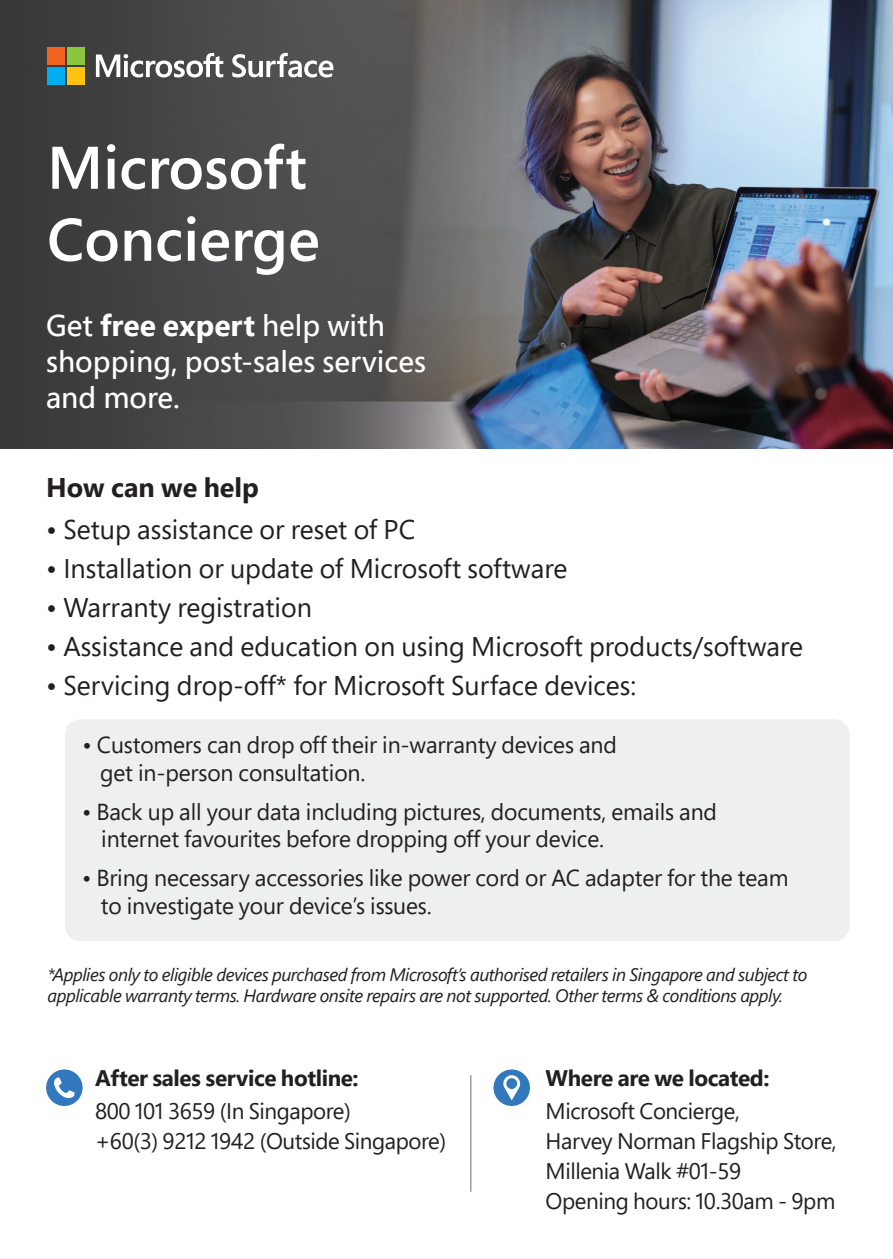
<style>
.page{position:relative;width:893px;height:1259px;background:#fff}
.page>*{position:absolute;margin:0;border:0;box-sizing:border-box;transform-origin:0 0}
.t1{font:600 60px/72px "Segoe Pro";color:#fff}
.t2{font:500 30px/36px "Segoe Pro";color:#fff}
.t3{font:27px "Segoe Pro";color:#231f20}
.t4{font:700 27px "Segoe Pro";color:#231f20}
.t5{font:23.1px/27.6px "Segoe Pro";letter-spacing:-.01em;color:#231f20}
.t6{font:22.5px/30px "Segoe Pro";letter-spacing:-.02em;color:#231f20}
.t7{font:700 22.5px "Segoe Pro";letter-spacing:-.02em;color:#231f20}
.t8{font:italic 18px/21.6px "Segoe Pro";letter-spacing:-.025em;color:#231f20}
.s1{font-weight:700}
</style>
<div class="page">
<div style="left:65px;top:719px;width:785px;height:222px;background:#edeff0;border-radius:16px"></div>
<img style="left:0;top:0;width:893px;height:448px">
<svg style="left:96px;top:53px;width:237px;height:24px"></svg>
<div style="left:47px;top:47px;width:18px;height:18px;background:#f36421"></div>
<div style="left:67px;top:47px;width:18px;height:18px;background:#8bc63e"></div>
<div style="left:47px;top:67px;width:18px;height:18px;background:#00aeef"></div>
<div style="left:67px;top:67px;width:18px;height:18px;background:#fec210"></div>
<hr style="left:470px;top:1075px;width:1px;height:116px;background:#9e9e9e">
<div style="left:46px;top:1069px;width:37px;height:37px;background:#3178bd;border-radius:50%"></div>
<svg style="left:54px;top:1077px;width:21px;height:21px"></svg>
<div style="left:493px;top:1069px;width:37px;height:37px;background:#3178bd;border-radius:50%"></div>
<svg style="left:503px;top:1075px;width:18px;height:25px"></svg>
<h1 class="t1" style="left:47px;top:130px;width:274px">Microsoft<br>Concierge</h1>
<p class="t2" style="left:46px;top:306px;width:381px">Get <span class="s1">free expert</span> help with shopping, post-sales services and more.</p>
<p class="t4" style="left:46px;top:468px;width:214px">How can we help</p>
<p class="t3" style="left:46px;top:511px;width:371px">• Setup assistance or reset of PC</p>
<p class="t3" style="left:46px;top:550px;width:523px">• Installation or update of Microsoft software</p>
<p class="t3" style="left:46px;top:589px;width:267px">• Warranty registration</p>
<p class="t3" style="left:46px;top:628px;width:758px">• Assistance and education on using Microsoft products/software</p>
<p class="t3" style="left:46px;top:667px;width:592px">• Servicing drop-off* for Microsoft Surface devices:</p>
<p class="t5" style="left:100px;top:730px;width:518px;text-indent:-18px">• Customers can drop off their in-warranty devices and get in-person consultation.</p>
<p class="t5" style="left:101px;top:797px;width:617px;text-indent:-19px">• Back up all your data including pictures, documents, emails and internet favourites before dropping off your device.</p>
<p class="t5" style="left:101px;top:863px;width:689px;text-indent:-19px">• Bring necessary accessories like power cord or AC adapter for the team to investigate your device’s issues.</p>
<p class="t8" style="left:47px;top:963px;width:761px">*Applies only to eligible devices purchased from Microsoft’s authorised retailers in Singapore and subject to applicable warranty terms. Hardware onsite repairs are not supported. Other terms &amp; conditions apply.</p>
<p class="t7" style="left:95px;top:1062px;width:265px">After sales service hotline:</p>
<p class="t6" style="left:95px;top:1095px;width:353px">800 101 3659 (In Singapore)<br>+60(3) 9212 1942 (Outside Singapore)</p>
<p class="t7" style="left:546px;top:1062px;width:225px">Where are we located:</p>
<p class="t6" style="left:546px;top:1095px;width:293px">Microsoft Concierge,<br>Harvey Norman Flagship Store,<br>Millenia Walk #01-59<br>Opening hours: 10.30am - 9pm</p>
</div>
